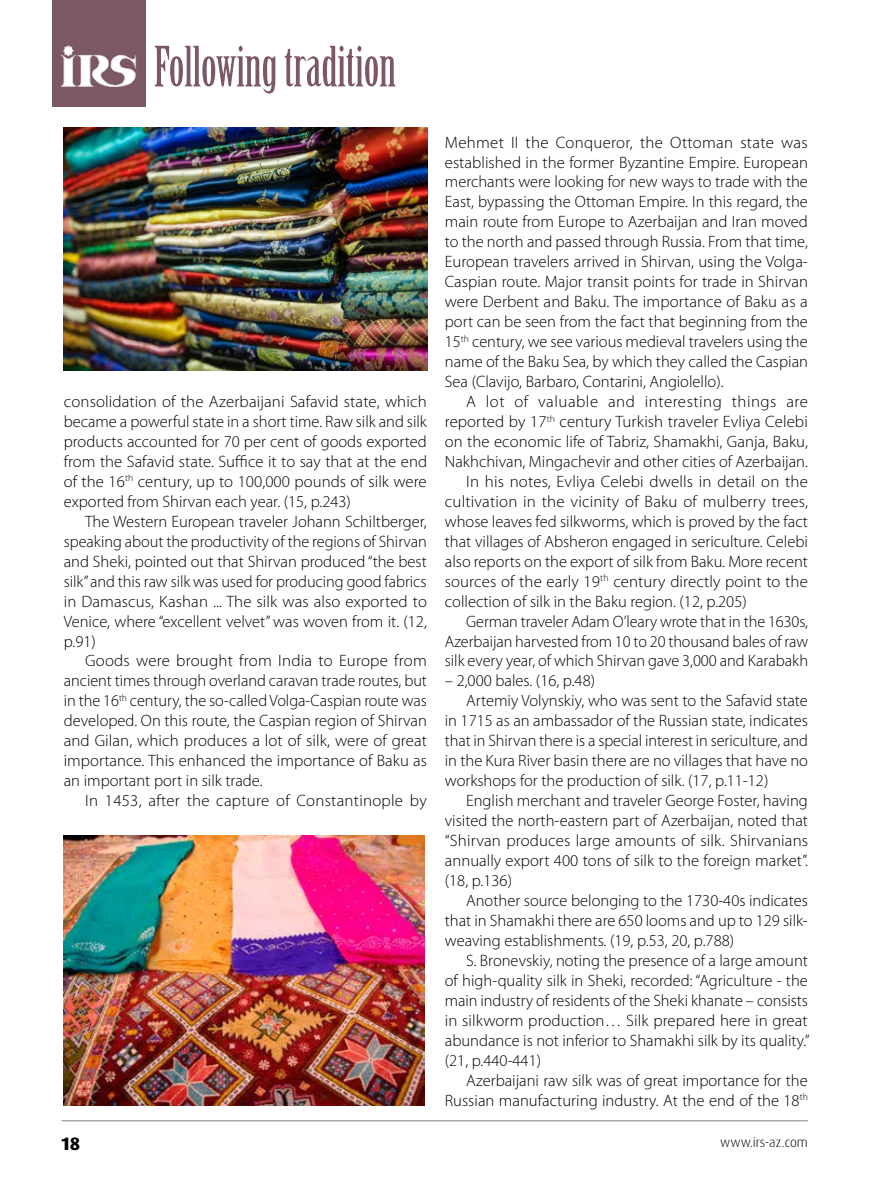
<style>
.page{position:relative;width:893px;height:1191px;background:#fff}
.page>*{position:absolute;margin:0;border:0;box-sizing:border-box;transform-origin:0 0}
.t1{font:54.15px "Birch Std";color:#7b5862}
.t2{font:800 18px "Dax Pro";color:#000}
.t3{font:300 16.5px/20px "Myriad Pro";color:#000;text-align:justify}
.t4{font:300 16.5px "Myriad Pro";letter-spacing:.03em;color:#000}
.t5{font:300 13.5px "Dax Pro";color:#000}
</style>
<div class="page">
<hr style="left:62px;top:1120px;width:746px;height:1px;background:#808285">
<img style="left:64px;top:128px;width:364px;height:242px">
<img style="left:64px;top:835px;width:361px;height:271px">
<div style="left:52px;top:0;width:94px;height:106px;background:#7b5862"></div>
<img style="left:60px;top:45px;width:77px;height:41px">
<h1 class="t1" style="left:154px;top:36px;width:244px">Following tradition</h1>
<p class="t3" style="left:64px;top:392px;width:365px">consolidation of the Azerbaijani Safavid state, which became a powerful state in a short time. Raw silk and silk products accounted for 70 per cent of goods exported from the Safavid state. Suffice it to say that at the end of the 16<sup>th</sup> century, up to 100,000 pounds of silk were exported from Shirvan each year. (15, p.243)</p>
<p class="t3" style="left:64px;top:511px;width:365px;text-indent:21px">The Western European traveler Johann Schiltberger, speaking about the productivity of the regions of Shirvan and Sheki, pointed out that Shirvan produced “the best silk” and this raw silk was used for producing good fabrics in Damascus, Kashan ... The silk was also exported to Venice, where “excellent velvet” was woven from it. (12, p.91)</p>
<p class="t3" style="left:64px;top:651px;width:365px;text-indent:21px">Goods were brought from I ndia to Europe from ancient times through overland caravan trade routes, but in the 16<sup>th</sup> century, the so-called Volga-Caspian route was developed. On this route, the Caspian region of Shirvan and Gilan, which produces a lot of silk, were of great importance. This enhanced the importance of Baku as an important port in silk trade.</p>
<p class="t3" style="left:85px;top:791px;width:343px">I n 1453, after the capture of Constantinople by</p>
<p class="t3" style="left:445px;top:132px;width:365px">Mehmet II the Conqueror, the Ottoman state was established in the former Byzantine Empire. European merchants were looking for new ways to trade with the East, bypassing the Ottoman Empire. I n this regard, the main route from Europe to Azerbaijan and I ran moved to the north and passed through Russia. From that time, European travelers arrived in Shirvan, using the Volga-Caspian route. Major transit points for trade in Shirvan were Derbent and Baku. The importance of Baku as a port can be seen from the fact that beginning from the 15<sup>th</sup> century, we see various medieval travelers using the name of the Baku Sea, by which they called the Caspian Sea (Clavijo, Barbaro, Contarini, Angiolello).</p>
<p class="t4" style="left:466px;top:392px;width:343px">A lot of valuable and interesting things are</p>
<p class="t3" style="left:445px;top:412px;width:364px">reported by 17<sup>th</sup> century Turkish traveler Evliya Celebi</p>
<p class="t3" style="left:445px;top:432px;width:365px">on the economic life of Tabriz, Shamakhi, Ganja, Baku,</p>
<p class="t3" style="left:445px;top:452px;width:365px">Nakhchivan, Mingachevir and other cities of Azerbaijan.</p>
<p class="t3" style="left:466px;top:471px;width:343px">I n his notes, Evliya Celebi dwells in detail on the</p>
<p class="t3" style="left:445px;top:491px;width:365px">cultivation in the vicinity of Baku of mulberry trees,</p>
<p class="t3" style="left:445px;top:511px;width:365px">whose leaves fed silkworms, which is proved by the fact</p>
<p class="t3" style="left:445px;top:531px;width:365px">that villages of Absheron engaged in sericulture. Celebi</p>
<p class="t3" style="left:445px;top:551px;width:365px">also reports on the export of silk from Baku. More recent</p>
<p class="t3" style="left:445px;top:571px;width:364px">sources of the early 19<sup>th</sup> century directly point to the</p>
<p class="t3" style="left:445px;top:591px;width:303px">collection of silk in the Baku region. (12, p.205)</p>
<p class="t3" style="left:466px;top:611px;width:343px">German traveler Adam O’leary wrote that in the 1630s,</p>
<p class="t3" style="left:445px;top:631px;width:365px">Azerbaijan harvested from 10 to 20 thousand bales of raw</p>
<p class="t3" style="left:445px;top:651px;width:365px">silk every year, of which Shirvan gave 3,000 and Karabakh</p>
<p class="t3" style="left:445px;top:671px;width:152px">– 2,000 bales. (16, p.48)</p>
<p class="t3" style="left:466px;top:691px;width:343px">Artemiy Volynskiy, who was sent to the Safavid state</p>
<p class="t3" style="left:445px;top:711px;width:365px">in 1715 as an ambassador of the Russian state, indicates</p>
<p class="t3" style="left:445px;top:731px;width:365px">that in Shirvan there is a special interest in sericulture, and</p>
<p class="t3" style="left:445px;top:751px;width:365px">in the Kura River basin there are no villages that have no</p>
<p class="t3" style="left:445px;top:771px;width:325px">workshops for the production of silk. (17, p.11-12)</p>
<p class="t3" style="left:466px;top:791px;width:343px">English merchant and traveler George Foster, having</p>
<p class="t3" style="left:445px;top:811px;width:365px">visited the north-eastern part of Azerbaijan, noted that</p>
<p class="t3" style="left:445px;top:831px;width:365px">“Shirvan produces large amounts of silk. Shirvanians</p>
<p class="t3" style="left:445px;top:851px;width:365px">annually export 400 tons of silk to the foreign market”.</p>
<p class="t3" style="left:445px;top:870px;width:69px">(18, p.136)</p>
<p class="t3" style="left:466px;top:890px;width:343px">Another source belonging to the 1730-40s indicates</p>
<p class="t3" style="left:445px;top:910px;width:364px">that in Shamakhi there are 650 looms and up to 129 silk-</p>
<p class="t3" style="left:445px;top:930px;width:291px">weaving establishments. (19, p.53, 20, p.788)</p>
<p class="t3" style="left:466px;top:950px;width:343px">S. Bronevskiy, noting the presence of a large amount</p>
<p class="t3" style="left:445px;top:970px;width:365px">of high-quality silk in Sheki, recorded: “Agriculture - the</p>
<p class="t3" style="left:445px;top:990px;width:365px">main industry of residents of the Sheki khanate – consists</p>
<p class="t3" style="left:445px;top:1010px;width:364px">in silkworm production… Silk prepared here in great</p>
<p class="t3" style="left:445px;top:1030px;width:366px">abundance is not inferior to Shamakhi silk by its quality.”</p>
<p class="t3" style="left:445px;top:1050px;width:98px">(21, p.440-441)</p>
<p class="t3" style="left:466px;top:1070px;width:343px">Azerbaijani raw silk was of great importance for the</p>
<p class="t3" style="left:445px;top:1090px;width:365px">Russian manufacturing industry. At the end of the 18<sup>th</sup></p>
<p class="t2" style="left:62px;top:1131px;width:20px">18</p>
<p class="t5" style="left:720px;top:1133px;width:89px">www.irs-az.com</p>
</div>
